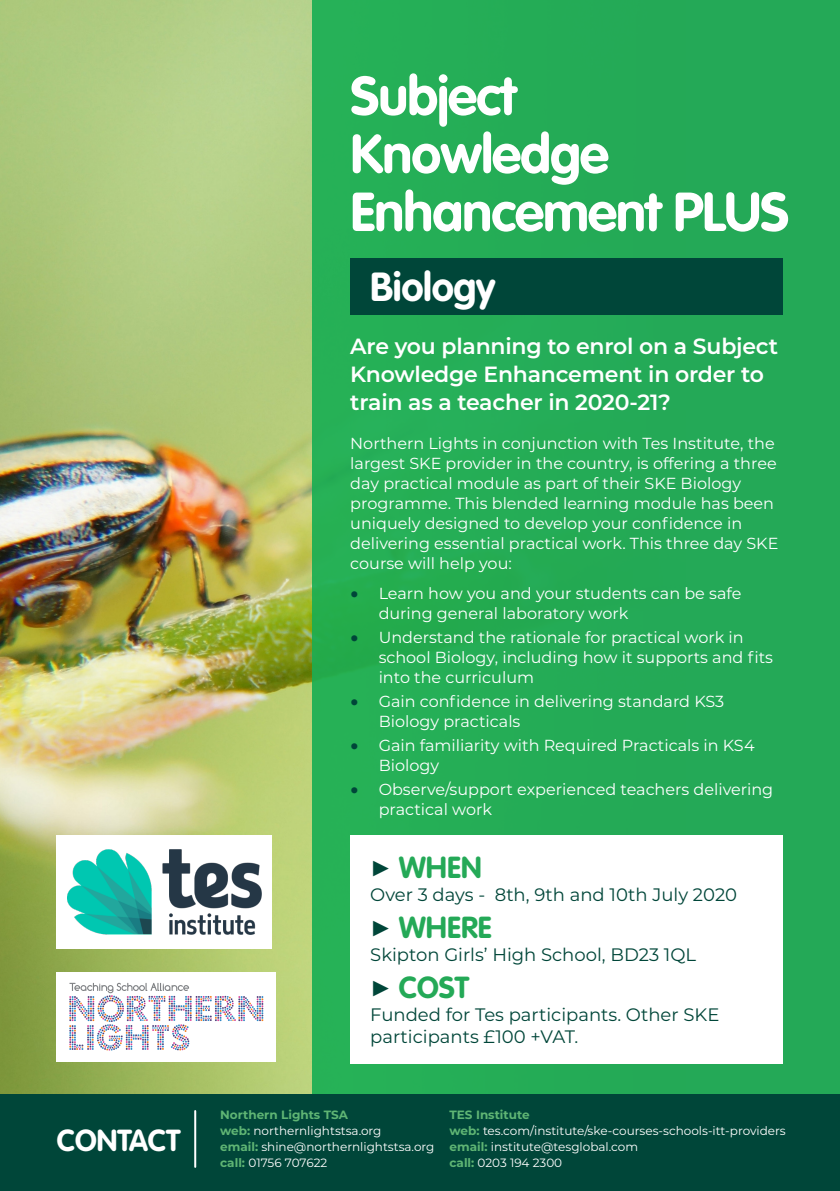
<style>
.page{position:relative;width:840px;height:1191px;background:#fff}
.page>*{position:absolute;margin:0;border:0;box-sizing:border-box;transform-origin:0 0}
.t1{font:700 54px/58px "VAG Rounded Std";letter-spacing:-.02em;color:#fff}
.Sub_Heading{font:700 40px "VAG Rounded Std";letter-spacing:-.01em;color:#fff}
.t2{font:700 30px "VAG Rounded Std";color:#24a957}
.t3{font:700 30px "VAG Rounded Std";color:#fff}
.Intro{font:600 22px/28px "Montserrat";letter-spacing:-.01em;color:#fff}
.When_details{font:18px/22.4px "Montserrat";color:#004639}
.Body{font:16px/20px "Montserrat";color:#fff}
.t4{font:12px/16px "Montserrat";color:#fff}
.s1{font-weight:700;font-size:24px;color:#004639}
.s2{font-family:"Arial";font-size:22px;color:#004639}
.s3{font-weight:700;color:#5fb574}
</style>
<div class="page">
<img style="left:0;top:0;width:312px;height:1094px">
<div style="left:312px;top:0;width:527px;height:1191px;background:#24a957"></div>
<div style="left:57px;top:972px;width:219px;height:90px;background:#fff"></div>
<svg style="left:69px;top:982px;width:194px;height:68px"></svg>
<div style="left:57px;top:835px;width:215px;height:113px;background:#fff"></div>
<img style="left:68px;top:849px;width:193px;height:85px">
<div style="left:0;top:1094px;width:839px;height:97px;background:#004639"></div>
<hr style="left:194px;top:1111px;width:2px;height:55px;background:#fff">
<div style="left:350px;top:258px;width:432px;height:57px;background:#004639"></div>
<div style="left:350px;top:835px;width:432px;height:228px;background:#fff"></div>
<h3 class="t3" style="left:57px;top:1122px;width:125px">CONTACT</h3>
<p class="t1" style="left:350px;top:69px;width:440px">Subject<br>Knowledge<br>Enhancement PLUS</p>
<p class="Sub_Heading" style="left:370px;top:263px;width:127px">Biology</p>
<p class="Intro" style="left:350px;top:331px;width:429px">Are you planning to enrol on a Subject<br>Knowledge Enhancement in order to train as a teacher in 2020-21?</p>
<p class="Body" style="left:350px;top:433px;width:429px">Northern Lights in conjunction with Tes Institute, the largest SKE provider in the country, is offering a three day practical module as part of their SKE Biology programme. This blended learning module has been uniquely designed to develop your confidence in delivering essential practical work. This three day SKE course will help you:</p>
<p class="Body" style="left:378px;top:583px;width:364px;text-indent:-28px"><span class="s1">•</span> Learn how you and your students can be safe during general laboratory work</p>
<p class="Body" style="left:378px;top:627px;width:395px;text-indent:-28px"><span class="s1">•</span> Understand the rationale for practical work in school Biology, including how it supports and fits into the curriculum</p>
<p class="Body" style="left:378px;top:691px;width:347px;text-indent:-28px"><span class="s1">•</span> Gain confidence in delivering standard KS3<br>Biology practicals</p>
<p class="Body" style="left:378px;top:735px;width:377px;text-indent:-28px"><span class="s1">•</span> Gain familiarity with Required Practicals in KS4<br>Biology</p>
<p class="Body" style="left:378px;top:779px;width:396px;text-indent:-28px"><span class="s1">•</span> Observe/support experienced teachers delivering practical work</p>
<p class="t2" style="left:370px;top:850px;width:113px"><span class="s2">►</span> WHEN</p>
<p class="When_details" style="left:370px;top:882px;width:368px">Over 3 days - 8th, 9th and 10th July 2020</p>
<p class="t2" style="left:370px;top:910px;width:123px"><span class="s2">►</span> WHERE</p>
<p class="When_details" style="left:370px;top:942px;width:327px">Skipton Girls’ High School, BD23 1QL</p>
<p class="t2" style="left:370px;top:970px;width:100px"><span class="s2">►</span> COST</p>
<p class="When_details" style="left:370px;top:1002px;width:350px">Funded for Tes participants. Other SKE participants £100 +VAT.</p>
<p class="t4" style="left:220px;top:1106px;width:216px"><span class="s3">Northern Lights TSA<br>web:</span> northernlightstsa.org<br><span class="s3">email:</span> shine@northernlightstsa.org <span class="s3">call:</span> 01756 707622</p>
<p class="t4" style="left:449px;top:1106px;width:337px"><span class="s3">TES Institute<br>web:</span> tes.com/institute/ske-courses-schools-itt-providers <span class="s3">email:</span> institute@tesglobal.com<br><span class="s3">call:</span> 0203 194 2300</p>
</div>
